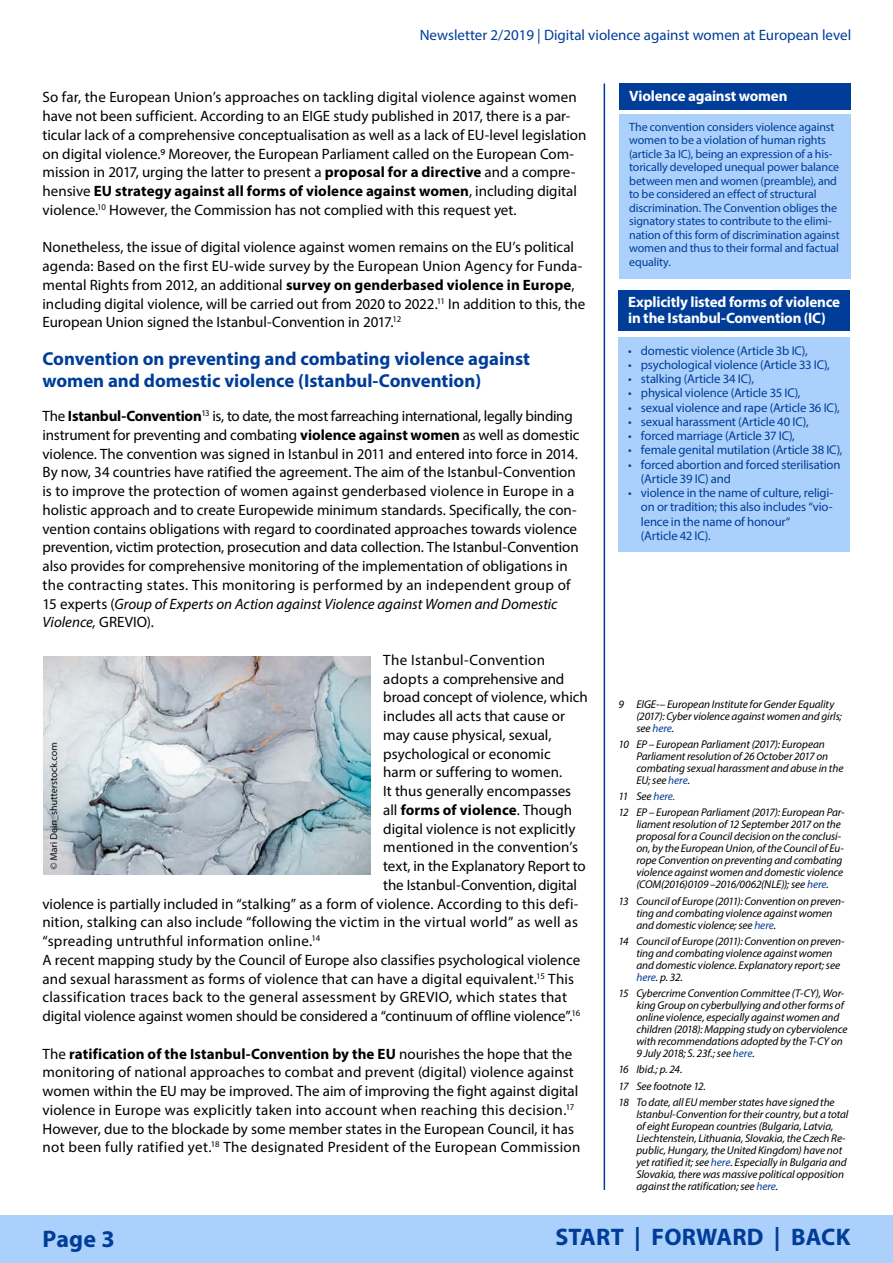
<style>
.page{position:relative;width:893px;height:1263px;background:#fff}
.page>*{position:absolute;margin:0;border:0;box-sizing:border-box;transform-origin:0 0}
.t1{font:700 24px "Myriad Pro";letter-spacing:.01em;color:#003d98}
.t2{font:700 18.75px/22.5px "Myriad Pro";color:#003d98}
.t3{font:15px/18.8px "Myriad Pro";color:#000}
.t4{font:15px "Myriad Pro";letter-spacing:.02em;color:#000}
.t5{font:700 15px/16px "Myriad Pro";letter-spacing:-.015em;color:#fff}
.t6{font:15px "Myriad Pro";color:#003d98}
.t7{font:700 15px "Myriad Pro";letter-spacing:.005em;color:#000}
.t8{font:12.75px/14.2px "Myriad Pro";letter-spacing:-.015em;color:#003d98}
.t9{font:12px/13.5px "Myriad Pro";letter-spacing:-.01em;color:#003d98}
.t10{font:italic 11.25px/12px "Myriad Pro";letter-spacing:-.005em;color:#000}
.s1{font-weight:700}
.s2{font-style:italic}
.s3{font-weight:400}
.s4{color:#003d98}
</style>
<div class="page">
<hr style="left:604px;top:84px;width:1px;height:1106px;background:#003d98">
<div style="left:0;top:1215px;width:893px;height:48px;background:#abd0fb"></div>
<img style="left:43px;top:657px;width:328px;height:217px">
<div style="left:618px;top:337px;width:232px;height:215px;background:#abd0fb"></div>
<div style="left:618px;top:290px;width:232px;height:41px;background:#003d98"></div>
<div style="left:619px;top:114px;width:232px;height:165px;background:#abd0fb"></div>
<div style="left:619px;top:84px;width:232px;height:26px;background:#003d98"></div>
<p class="t6" style="left:420px;top:26px;width:433px">Newsletter 2/2019 | Digital violence against women at European level</p>
<p class="t3" style="left:43px;top:88px;width:545px">So far, the European Union’s approaches on tackling digital violence against women have not been sufficient. According to an EIGE study published in 2017, there is a par&shy;ticular lack of a comprehensive conceptualisation as well as a lack of EU-level legislation on digital violence.9 Moreover, the European Parliament called on the European Com&shy;mission in 2017, urging the latter to present a <span class="s1">proposal for a directive</span> and a compre&shy;hensive <span class="s1">EU strategy against all forms of violence against women</span>, including digital violence.<sup>10</sup> However, the Commission has not complied with this request yet.</p>
<p class="t3" style="left:43px;top:238px;width:544px">Nonetheless, the issue of digital violence against women remains on the EU’s political agenda: Based on the first EU-wide survey by the European Union Agency for Funda&shy;mental Rights from 2012, an additional <span class="s1">survey on genderbased violence in Europe</span>, including digital violence, will be carried out from 2020 to 2022.<sup>11</sup> In addition to this, the European Union signed the Istanbul-Convention in 2017.<sup>12</sup></p>
<h3 class="t2" style="left:43px;top:347px;width:489px">Convention on preventing and combating violence against women and domestic violence (Istanbul-Convention)</h3>
<p class="t3" style="left:43px;top:406px;width:538px">The <span class="s1">Istanbul-Convention</span><sup>13</sup> is, to date, the most farreaching international, legally binding instrument for preventing and combating <span class="s1">violence against women</span> as well as domestic violence. The convention was signed in Istanbul in 2011 and entered into force in 2014.<br>By now, 34 countries have ratified the agreement. The aim of the Istanbul-Convention is to improve the protection of women against genderbased violence in Europe in a holistic approach and to create Europewide minimum standards. Specifically, the con&shy;vention contains obligations with regard to coordinated approaches towards violence prevention, victim protection, prosecution and data collection. The Istanbul-Convention also provides for comprehensive monitoring of the implementation of obligations in the contracting states. This monitoring is performed by an independent group of 15 experts (<span class="s2">Group of Experts on Action against Violence against Women and Domestic Violence,</span> GREVIO).</p>
<p class="t4" style="left:383px;top:650px;width:163px">The Istanbul-Convention</p>
<p class="t3" style="left:383px;top:669px;width:183px">adopts a comprehensive and</p>
<p class="t3" style="left:383px;top:688px;width:206px">broad concept of violence, which</p>
<p class="t3" style="left:383px;top:706px;width:183px">includes all acts that cause or</p>
<p class="t3" style="left:383px;top:725px;width:170px">may cause physical, sexual,</p>
<p class="t3" style="left:383px;top:744px;width:169px">psychological or economic</p>
<p class="t3" style="left:383px;top:763px;width:180px">harm or suffering to women.</p>
<p class="t3" style="left:383px;top:781px;width:189px">It thus generally encompasses</p>
<p class="t7" style="left:383px;top:800px;width:190px"><span class="s3">all</span> forms of violence<span class="s3">. Though</span></p>
<p class="t3" style="left:383px;top:819px;width:194px">digital violence is not explicitly</p>
<p class="t3" style="left:383px;top:838px;width:196px">mentioned in the convention’s</p>
<p class="t3" style="left:383px;top:856px;width:204px">text, in the Explanatory Report to</p>
<p class="t3" style="left:383px;top:875px;width:195px">the Istanbul-Convention, digital</p>
<p class="t3" style="left:43px;top:894px;width:537px">violence is partially included in “stalking” as a form of violence. According to this defi-</p>
<p class="t3" style="left:43px;top:913px;width:537px">nition, stalking can also include “following the victim in the virtual world” as well as</p>
<p class="t4" style="left:43px;top:932px;width:279px">“spreading untruthful information online.<sup>14</sup></p>
<p class="t3" style="left:43px;top:950px;width:539px">A recent mapping study by the Council of Europe also classifies psychological violence</p>
<p class="t3" style="left:43px;top:969px;width:533px">and sexual harassment as forms of violence that can have a digital equivalent.<sup>15</sup> This</p>
<p class="t4" style="left:43px;top:988px;width:526px">classification traces back to the general assessment by GREVIO, which states that</p>
<p class="t3" style="left:43px;top:1006px;width:539px">digital violence against women should be considered a “continuum of offline violence”.<sup>16</sup></p>
<p class="t3" style="left:43px;top:1044px;width:539px">The <span class="s1">ratification of the Istanbul-Convention by the EU</span> nourishes the hope that the monitoring of national approaches to combat and prevent (digital) violence against women within the EU may be improved. The aim of improving the fight against digital violence in Europe was explicitly taken into account when reaching this decision.<sup>17<br></sup>However, due to the blockade by some member states in the European Council, it has not been fully ratified yet.<sup>18</sup> The designated President of the European Commission</p>
<p class="t5" style="left:629px;top:87px;width:160px">Violence against women</p>
<p class="t9" style="left:629px;top:120px;width:212px">The convention considers violence against women to be a violation of human rights (article 3a IC), being an expression of a his&shy;torically developed unequal power balance between men and women (preamble), and to be considered an effect of structural discrimination. The Convention obliges the signatory states to contribute to the elimi&shy;nation of this form of discrimination against women and thus to their formal and factual equality.</p>
<p class="t5" style="left:628px;top:294px;width:213px">Explicitly listed forms of violence in the Istanbul-Convention (IC)</p>
<p class="t8" style="left:628px;top:343px;width:181px">• domestic violence (Article 3b IC),</p>
<p class="t8" style="left:628px;top:357px;width:203px">• psychological violence (Article 33 IC),</p>
<p class="t8" style="left:628px;top:372px;width:127px">• stalking (Article 34 IC),</p>
<p class="t8" style="left:628px;top:386px;width:174px">• physical violence (Article 35 IC),</p>
<p class="t8" style="left:628px;top:400px;width:213px">• sexual violence and rape (Article 36 IC),</p>
<p class="t8" style="left:628px;top:414px;width:182px">• sexual harassment (Article 40 IC),</p>
<p class="t8" style="left:628px;top:429px;width:168px">• forced marriage (Article 37 IC),</p>
<p class="t8" style="left:628px;top:443px;width:216px">• female genital mutilation (Article 38 IC),</p>
<p class="t8" style="left:641px;top:457px;width:201px;text-indent:-13px">• forced abortion and forced sterilisation (Article 39 IC) and</p>
<p class="t8" style="left:641px;top:486px;width:194px;text-indent:-13px">• violence in the name of culture, religi&shy;on or tradition; this also includes “vio&shy;lence in the name of honour“<br>(Article 42 IC).</p>
<p class="t10" style="left:636px;top:698px;width:207px;text-indent:-18px">9 EIGE-– European Institute for Gender Equality (2017): Cyber violence against women and girls; see <span class="s4">here</span>.</p>
<p class="t10" style="left:636px;top:738px;width:208px;text-indent:-18px">10 EP – European Parliament (2017): European Parliament resolution of 26 October 2017 on combating sexual harassment and abuse in the EU; see <span class="s4">here</span>.</p>
<p class="t10" style="left:618px;top:788px;width:228px;line-height:16.2px">11 See <span class="s4">here.<br></span>12 EP – European Parliament (2017): European Par-</p>
<p class="t10" style="left:636px;top:818px;width:209px">liament resolution of 12 September 2017 on the proposal for a Council decision on the conclusi&shy;on, by the European Union, of the Council of Eu&shy;rope Convention on preventing and combating violence against women and domestic violence (COM(2016)0109 –2016/0062(NLE)); see <span class="s4">here</span>.</p>
<p class="t10" style="left:636px;top:895px;width:210px;text-indent:-18px">13 Council of Europe (2011): Convention on preven&shy;ting and combating violence against women and domestic violence; see <span class="s4">here</span>.</p>
<p class="t10" style="left:636px;top:935px;width:210px;text-indent:-18px">14 Council of Europe (2011): Convention on preven&shy;ting and combating violence against women and domestic violence. Explanatory report; see <span class="s4">here</span>. p. 32.</p>
<p class="t10" style="left:636px;top:987px;width:213px;text-indent:-18px">15 Cybercrime Convention Committee (T-CY), Wor&shy;king Group on cyberbullying and other forms of online violence, especially against women and children (2018): Mapping study on cyberviolence with recommendations adopted by the T-CY on 9 July 2018; S. 23f.; see <span class="s4">here</span>.</p>
<p class="t10" style="left:618px;top:1063px;width:66px">16 Ibid.; p. 24.</p>
<p class="t10" style="left:618px;top:1077px;width:218px;line-height:16.2px">17 See footnote 12.<br>18 To date, all EU member states have signed the</p>
<p class="t10" style="left:636px;top:1108px;width:214px">Istanbul-Convention for their country, but a total of eight European countries (Bulgaria, Latvia, Liechtenstein, Lithuania, Slovakia, the Czech Re&shy;public, Hungary, the United Kingdom) have not yet ratified it; see <span class="s4">here</span>. Especially in Bulgaria and Slovakia, there was massive political opposition against the ratification; see <span class="s4">here</span>.</p>
<h1 class="t1" style="left:43px;top:1223px;width:74px">Page 3</h1>
<p class="t1" style="left:555px;top:1222px;width:297px">START | FORWARD | BACK</p>
</div>
